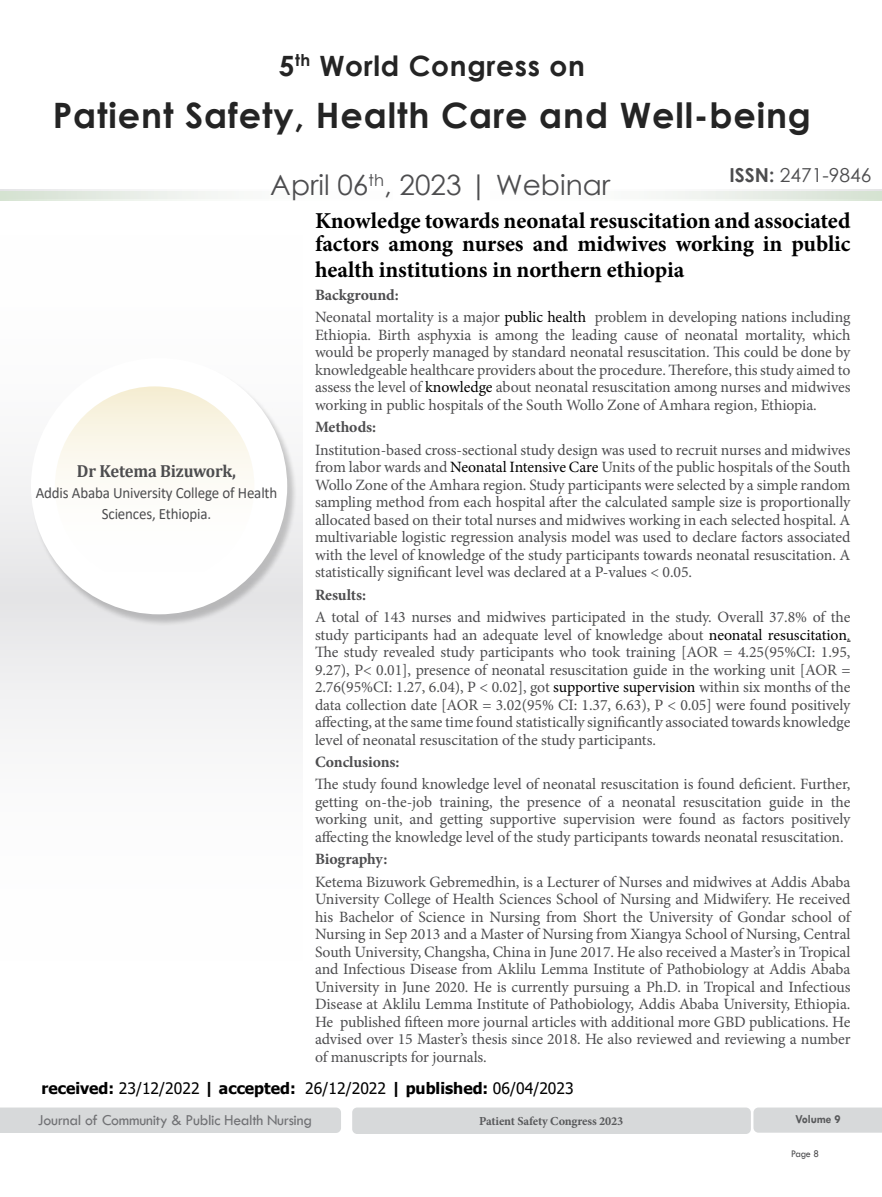
<style>
.page{position:relative;width:882px;height:1197px;background:#fff}
.page>*{position:absolute;margin:0;border:0;box-sizing:border-box;transform-origin:0 0}
.t1{font:700 35px "Century Gothic";letter-spacing:.025em;color:#242424}
.t2{font:28px "Century Gothic";color:#4d4d4f}
.t3{font:700 28px "Century Gothic";letter-spacing:.025em;color:#242424}
.t4{font:700 22.75px/22.8px "Minion Pro";letter-spacing:-.005em;color:#000}
.t5{font:19.25px "Century Gothic";color:#4d4d4f}
.t6{font:700 17.5px "Cambria";letter-spacing:-.01em;color:#4d4d4f;scale:.95 1}
.t7{font:15.75px/17.5px "Minion Pro";letter-spacing:-.01em;color:#4d4d4f;text-align:justify}
.t8{font:700 15.75px "Tahoma";color:#000}
.t9{font:15.75px/21px "Calibri";letter-spacing:-.01em;color:#4d4d4f;text-align:center;scale:.95 1}
.t10{font:15.75px "Tw Cen";letter-spacing:-.02em;color:#717275}
.t11{font:700 15.75px "Minion Pro";letter-spacing:-.005em;color:#4d4d4f}
.t12{font:700 12.25px "Minion Pro";letter-spacing:-.015em;color:#58595b}
.t13{font:700 12.25px "Tw Cen";letter-spacing:-.01em;color:#58595b;scale:.95 1}
.t14{font:10.5px "Tw Cen";color:#4d4d4f;scale:.95 1}
.s1{font-weight:700}
.s2{color:#000}
.s3{font-weight:400}
</style>
<div class="page">
<svg style="left:0;top:189px;width:882px;height:3px"></svg>
<div style="left:0;top:597px;width:302px;height:393px;background:linear-gradient(to bottom,#eaeaeb,#fff)"></div>
<div style="left:0;top:205px;width:302px;height:392px;background:linear-gradient(to bottom,#fff,#eaeaeb)"></div>
<div style="left:0;top:1108px;width:341px;height:25px;background:#d7d9da"></div>
<div style="left:352px;top:1108px;width:399px;height:26px;background:#d7d9da;border-radius:5px"></div>
<div style="left:753px;top:1108px;width:129px;height:25px;background:#d7d9da"></div>
<svg style="left:0;top:192px;width:882px;height:9px;fill:#f6f8f5"></svg>
<div style="left:31px;top:360px;width:266px;height:266px;background:#000;opacity:.2"></div>
<div style="left:31px;top:358px;width:256px;height:256px;background:#fff;border-radius:50%"></div>
<div style="left:55px;top:386px;width:199px;height:200px;background:linear-gradient(to bottom,#f7f1db,#fff);border-radius:50%"></div>
<h2 class="t3" style="left:279px;top:44px;width:307px">5<sup>th</sup> World Congress on</h2>
<h1 class="t1" style="left:53px;top:89px;width:760px">Patient Safety, Health Care and Well-being</h1>
<h2 class="t2" style="left:270px;top:165px;width:342px">April 06<sup>th</sup>, 2023 | Webinar</h2>
<p class="t5" style="left:730px;top:162px;width:144px"><span class="s1">ISSN:</span> 2471-9846</p>
<h3 class="t4" style="left:315px;top:209px;width:537px">Knowledge towards neonatal resuscitation and associated factors among nurses and midwives working in public</h3>
<h3 class="t4" style="left:315px;top:258px;width:371px">health institutions in northern ethiopia</h3>
<p class="t7" style="left:315px;top:284px;width:537px;line-height:22.4px"><span class="s1">Background:<br></span>Neonatal mortality is a major <span class="s2">public health</span> problem in developing nations including</p>
<p class="t7" style="left:315px;top:326px;width:537px">Ethiopia. Birth asphyxia is among the leading cause of neonatal mortality, which would be properly managed by standard neonatal resuscitation. This could be done by knowledgeable healthcare providers about the procedure. Therefore, this study aimed to assess the level of <span class="s2">knowledge</span> about neonatal resuscitation among nurses and midwives working in public hospitals of the South Wollo Zone of Amhara region, Ethiopia.</p>
<p class="t11" style="left:315px;top:416px;width:63px">Methods:</p>
<p class="t7" style="left:315px;top:441px;width:537px">Institution-based cross-sectional study design was used to recruit nurses and midwives from labor wards and <span class="s2">Neonatal Intensive Care</span> Units of the public hospitals of the South Wollo Zone of the Amhara region. Study participants were selected by a simple random sampling method from each hospital after the calculated sample size is proportionally allocated based on their total nurses and midwives working in each selected hospital. A multivariable logistic regression analysis model was used to declare factors associated with the level of knowledge of the study participants towards neonatal resuscitation. A statistically significant level was declared at a P-values &lt; 0.05.</p>
<p class="t11" style="left:315px;top:583px;width:53px">Results:</p>
<p class="t7" style="left:315px;top:608px;width:537px">A total of 143 nurses and midwives participated in the study. Overall 37.8% of the study participants had an adequate level of knowledge about <span class="s2">neonatal resuscitation</span>.<br>The study revealed study participants who took training [AOR = 4.25(95%CI: 1.95, 9.27), P&lt; 0.01], presence of neonatal resuscitation guide in the working unit [AOR = 2.76(95%CI: 1.27, 6.04), P &lt; 0.02], got <span class="s2">supportive supervision</span> within six months of the data collection date [AOR = 3.02(95% CI: 1.37, 6.63), P &lt; 0.05] were found positively affecting, at the same time found statistically significantly associated towards knowledge level of neonatal resuscitation of the study participants.</p>
<p class="t11" style="left:315px;top:751px;width:86px">Conclusions:</p>
<p class="t7" style="left:315px;top:776px;width:537px">The study found knowledge level of neonatal resuscitation is found deficient. Further, getting on-the-job training, the presence of a neonatal resuscitation guide in the working unit, and getting supportive supervision were found as factors positively affecting the knowledge level of the study participants towards neonatal resuscitation.</p>
<p class="t11" style="left:315px;top:848px;width:74px">Biography:</p>
<p class="t7" style="left:315px;top:873px;width:537px">Ketema Bizuwork Gebremedhin, is a Lecturer of Nurses and midwives at Addis Ababa University College of Health Sciences School of Nursing and Midwifery. He received his Bachelor of Science in Nursing from Short the University of Gondar school of Nursing in Sep 2013 and a Master of Nursing from Xiangya School of Nursing, Central South University, Changsha, China in June 2017. He also received a Master’s in Tropical and Infectious Disease from Aklilu Lemma Institute of Pathobiology at Addis Ababa University in June 2020. He is currently pursuing a Ph.D. in Tropical and Infectious Disease at Aklilu Lemma Institute of Pathobiology, Addis Ababa University, Ethiopia.<br>He published fifteen more journal articles with additional more GBD publications. He advised over 15 Master’s thesis since 2018. He also reviewed and reviewing a number of manuscripts for journals.</p>
<p class="t8" style="left:42px;top:1077px;width:534px">received: <span class="s3">23/12/2022</span> | accepted: <span class="s3">26/12/2022</span> | published: <span class="s3">06/04/2023</span></p>
<p class="t6" style="left:77px;top:458px;width:169px">Dr Ketema Bizuwork,</p>
<p class="t9" style="left:36px;top:481px;width:256px">Addis Ababa University College of Health<br>Sciences, Ethiopia.</p>
<p class="t10" style="left:38px;top:1111px;width:276px">Journal of Community &amp; Public Health Nursing</p>
<p class="t12" style="left:479px;top:1113px;width:146px">Patient Safety Congress 2023</p>
<p class="t13" style="left:796px;top:1112px;width:49px">Volume 9</p>
<p class="t14" style="left:791px;top:1147px;width:31px">Page 8</p>
</div>
